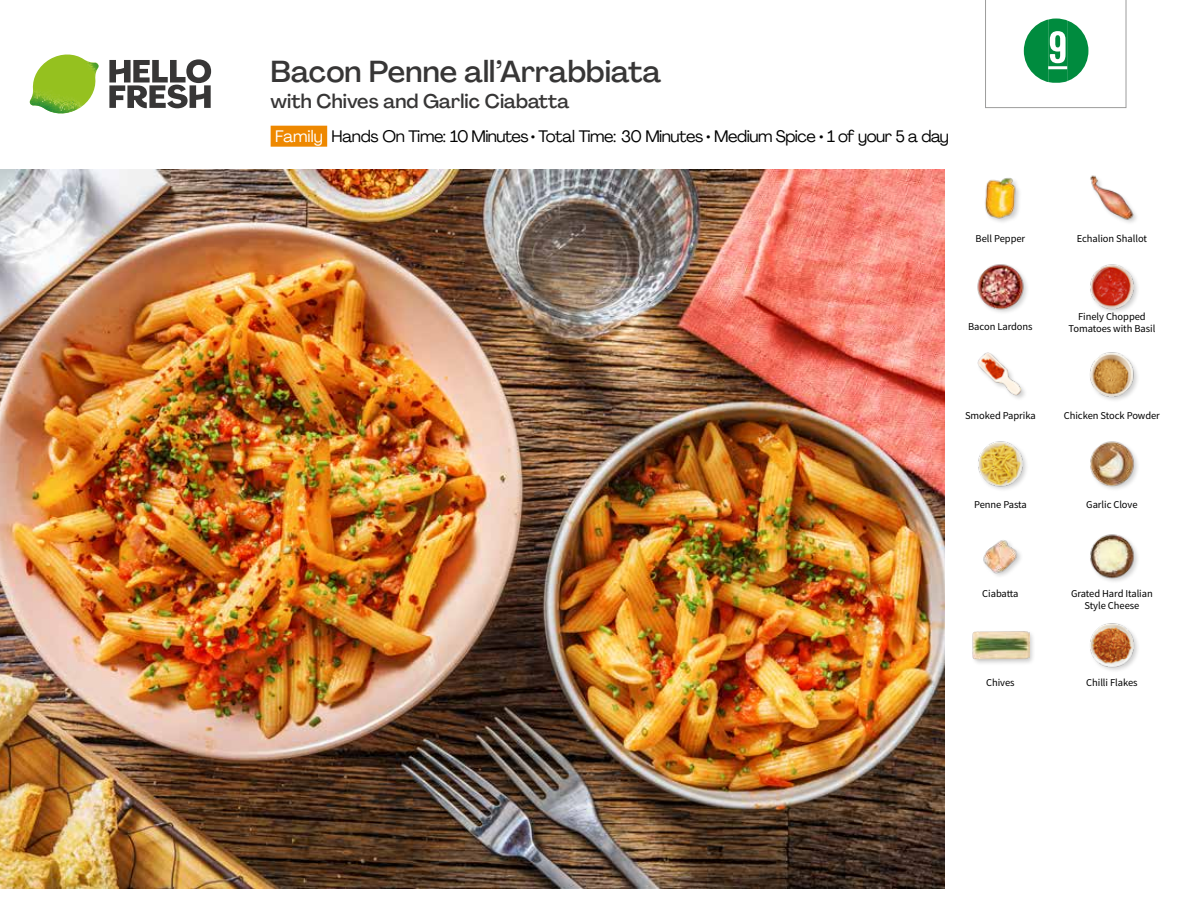
<style>
.page{position:relative;width:1188px;height:918px;background:#fff}
.page>*{position:absolute;margin:0;border:0;box-sizing:border-box;transform-origin:0 0}
.t1{font:45.9px "Kapra";color:#fff;scale:1.18 1}
.t2{font:500 30px "Agrandir";color:#373636}
.t3{font:500 19.5px "Agrandir";color:#373636}
.t4{font:16.5px "Agrandir";letter-spacing:-.03em;color:#000}
.t5{font:10.5px/12px "Source Sans Pro";letter-spacing:-.005em;color:#000;text-align:center}
.s1{color:#fff}
</style>
<div class="page">
<svg style="left:109px;top:59px;width:102px;height:49px"></svg>
<img style="left:30px;top:55px;width:69px;height:59px">
<div style="left:271px;top:126px;width:56px;height:21px;background:#e80"></div>
<img style="left:0;top:170px;width:945px;height:718px">
<img style="left:983px;top:540px;width:38px;height:36px">
<div style="left:972px;top:630px;width:63px;height:37px;background:#000;opacity:.2"></div>
<img style="left:972px;top:630px;width:57px;height:37px">
<img style="left:1090px;top:623px;width:48px;height:48px">
<img style="left:1090px;top:534px;width:48px;height:48px">
<img style="left:977px;top:352px;width:48px;height:47px">
<img style="left:978px;top:441px;width:49px;height:49px">
<img style="left:1090px;top:441px;width:48px;height:48px">
<img style="left:1090px;top:352px;width:48px;height:48px">
<img style="left:985px;top:178px;width:35px;height:44px">
<img style="left:977px;top:264px;width:50px;height:48px">
<img style="left:1090px;top:264px;width:48px;height:48px">
<img style="left:1090px;top:175px;width:46px;height:48px">
<svg style="left:985px;top:0;width:141px;height:108px"></svg>
<h2 class="t2" style="left:271px;top:53px;width:392px">Bacon Penne all’Arrabbiata</h2>
<h3 class="t3" style="left:271px;top:89px;width:301px">with Chives and Garlic Ciabatta</h3>
<h3 class="t4" style="left:275px;top:126px;width:675px"><span class="s1">Family</span> Hands On Time: 10 Minutes • Total Time: 30 Minutes • Medium Spice • 1 of your 5 a day</h3>
<h1 class="t1" style="left:1048px;top:21px;width:18px">9</h1>
<p class="t5" style="left:976px;top:232px;width:51px">Bell Pepper</p>
<p class="t5" style="left:1077px;top:232px;width:72px">Echalion Shallot</p>
<p class="t5" style="left:1078px;top:310px;width:69px">Finely Chopped</p>
<p class="t5" style="left:968px;top:321px;width:66px">Bacon Lardons</p>
<p class="t5" style="left:1068px;top:322px;width:88px">Tomatoes with Basil</p>
<p class="t5" style="left:965px;top:410px;width:72px">Smoked Paprika</p>
<p class="t5" style="left:1064px;top:410px;width:98px">Chicken Stock Powder</p>
<p class="t5" style="left:974px;top:498px;width:54px">Penne Pasta</p>
<p class="t5" style="left:1086px;top:498px;width:53px">Garlic Clove</p>
<p class="t5" style="left:982px;top:587px;width:38px">Ciabatta</p>
<p class="t5" style="left:1071px;top:587px;width:83px">Grated Hard Italian<br>Style Cheese</p>
<p class="t5" style="left:986px;top:676px;width:30px">Chives</p>
<p class="t5" style="left:1086px;top:676px;width:53px">Chilli Flakes</p>
</div>
